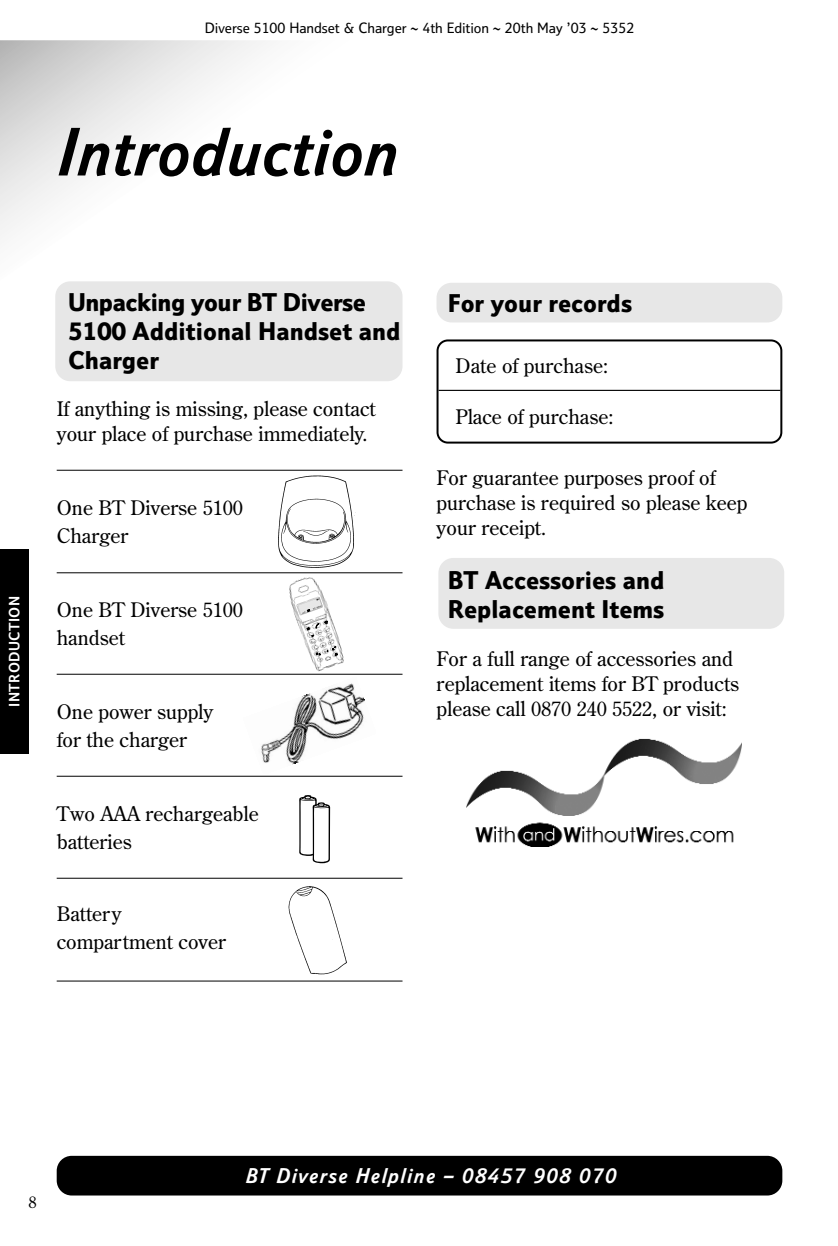
<style>
.page{position:relative;width:838px;height:1246px;background:#fff}
.page>*{position:absolute;margin:0;border:0;box-sizing:border-box;transform-origin:0 0}
.t1{font:italic 64px "BT Bold";color:#000}
.t2{font:700 24px/29px "BT Extra";color:#000}
.t3{font:20px/25px "Century Old Style";color:#000}
.t4{font:italic 20px "BT Bold";letter-spacing:.06em;color:#fff}
.t5{font:16px "Century Old Style";color:#000}
.t6{font:14px "BT Medium";color:#000}
.t7{font:14px "BT Bold";letter-spacing:.03em;color:#fff}
</style>
<div class="page">
<img style="left:278px;top:475px;width:78px;height:93px">
<div style="left:438px;top:558px;width:346px;height:71px;background:#e7e7e7;border-radius:15px"></div>
<div style="left:55px;top:281px;width:348px;height:100px;background:#e7e7e7;border-radius:15px"></div>
<svg style="left:0;top:40px;width:265px;height:251px"></svg>
<div style="left:57px;top:1156px;width:725px;height:40px;background:#000;border-radius:15px"></div>
<hr style="left:57px;top:470px;width:346px;height:1px;background:#000">
<hr style="left:57px;top:572px;width:346px;height:1px;background:#000">
<hr style="left:57px;top:674px;width:346px;height:1px;background:#000">
<hr style="left:57px;top:776px;width:346px;height:1px;background:#000">
<hr style="left:57px;top:878px;width:346px;height:1px;background:#000">
<hr style="left:57px;top:981px;width:346px;height:1px;background:#000">
<div style="left:437px;top:283px;width:345px;height:39px;background:#e7e7e7;border-radius:15px"></div>
<svg style="left:437px;top:339px;width:345px;height:105px"></svg>
<div style="left:0;top:549px;width:28px;height:204px;background:#000"></div>
<img style="left:283px;top:573px;width:67px;height:102px">
<img style="left:288px;top:886px;width:59px;height:89px">
<svg style="left:299px;top:795px;width:31px;height:68px"></svg>
<img style="left:261px;top:683px;width:104px;height:82px">
<img style="left:467px;top:738px;width:274px;height:108px">
<svg style="left:307px;top:621px;width:30px;height:40px"></svg>
<p class="t6" style="left:205px;top:23px;width:431px">Diverse 5100 Handset &amp; Charger ~ 4th Edition ~ 20th May ’03 ~ 5352</p>
<h1 class="t1" style="left:57px;top:128px;width:343px">Introduction</h1>
<p class="t7" style="left:9px;top:707px;width:112px;rotate:-90deg">INTRODUCTION</p>
<p class="t2" style="left:68px;top:290px;width:334px">Unpacking your BT Diverse<br>5100 Additional Handset and<br>Charger</p>
<p class="t3" style="left:57px;top:398px;width:321px">If anything is missing, please contact your place of purchase immediately.</p>
<p class="t3" style="left:57px;top:496px;width:188px;line-height:28px">One BT Diverse 5100<br>Charger</p>
<p class="t3" style="left:57px;top:598px;width:188px;line-height:28px">One BT Diverse 5100 handset</p>
<p class="t3" style="left:57px;top:700px;width:158px;line-height:28px">One power supply for the charger</p>
<p class="t3" style="left:57px;top:802px;width:204px;line-height:28px">Two AAA rechargeable batteries</p>
<p class="t3" style="left:57px;top:902px;width:171px;line-height:28px">Battery compartment cover</p>
<p class="t2" style="left:448px;top:291px;width:186px">For your records</p>
<p class="t3" style="left:456px;top:355px;width:154px">Date of purchase:</p>
<p class="t3" style="left:456px;top:406px;width:159px">Place of purchase:</p>
<p class="t3" style="left:437px;top:467px;width:312px">For guarantee purposes proof of purchase is required so please keep your receipt.</p>
<p class="t2" style="left:448px;top:568px;width:218px">BT Accessories and<br>Replacement Items</p>
<p class="t3" style="left:437px;top:648px;width:304px">For a full range of accessories and replacement items for BT products please call 0870 240 5522, or visit:</p>
<p class="t5" style="left:28px;top:1195px;width:9px">8</p>
<p class="t4" style="left:245px;top:1168px;width:372px">BT Diverse Helpline – 08457 908 070</p>
</div>
